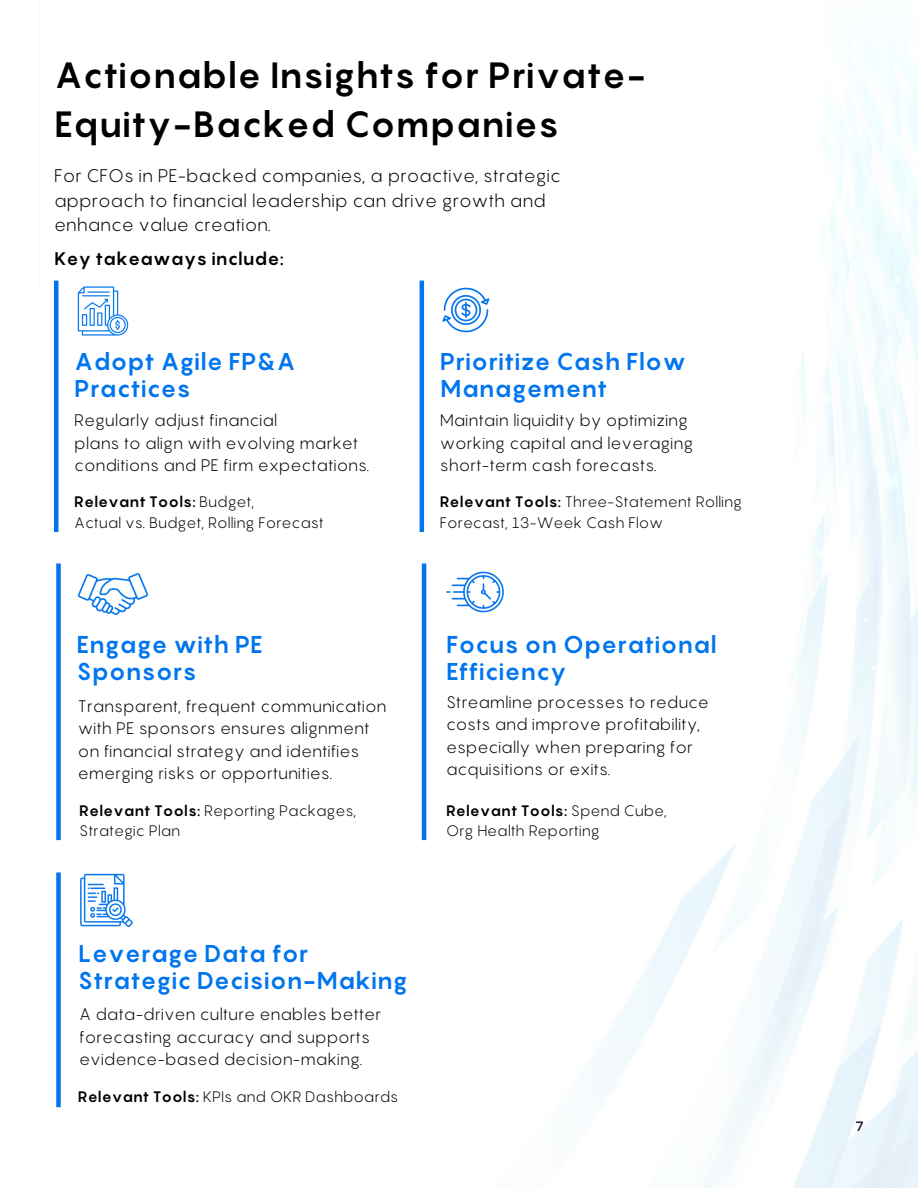
<style>
.page{position:relative;width:918px;height:1188px;background:#fff}
.page>*{position:absolute;margin:0;border:0;box-sizing:border-box;transform-origin:0 0}
.t1{font:700 36px/49.5px "Pangram";color:#000}
.t2{font:700 24px/27px "Pangram";color:#0175ee}
.t3{font:18px/24.8px "Pangram";color:#000}
.t4{font:700 18px "Pangram";color:#000}
.t5{font:16.5px/22.5px "Pangram";color:#000}
.t6{font:15px/20.2px "Pangram";color:#000}
.t7{font:700 15px "Pangram";color:#000}
.t8{font:700 13.35px "Pangram";color:#22214b}
.s1{font-weight:400}
.s2{font-weight:700}
</style>
<div class="page">
<img style="left:54px;top:35px;width:864px;height:1153px">
<hr style="left:54px;top:281px;width:4px;height:251px;background:#0175ee">
<hr style="left:420px;top:281px;width:4px;height:251px;background:#0175ee">
<div style="left:56px;top:563px;width:5px;height:277px;background:#0175ee"></div>
<div style="left:56px;top:872px;width:5px;height:235px;background:#0175ee"></div>
<hr style="left:422px;top:563px;width:4px;height:277px;background:#0175ee">
<img style="left:75px;top:284px;width:55px;height:55px">
<img style="left:440px;top:284px;width:53px;height:53px">
<img style="left:77px;top:557px;width:73px;height:73px">
<img style="left:79px;top:874px;width:54px;height:54px">
<img style="left:446px;top:563px;width:57px;height:58px">
<p class="t1" style="left:54px;top:50px;width:594px">Actionable Insights for Private-<br>Equity-Backed Companies</p>
<h1 class="t3" style="left:54px;top:163px;width:508px">For CFOs in PE-backed companies, a proactive, strategic approach to financial leadership can drive growth and enhance value creation.</h1>
<h4 class="t4" style="left:54px;top:248px;width:231px">Key takeaways include:</h4>
<p class="t2" style="left:74px;top:348px;width:223px">Adopt Agile FP&amp;A<br>Practices</p>
<h2 class="t2" style="left:440px;top:348px;width:248px">Prioritize Cash Flow<br>Management</h2>
<h3 class="t5" style="left:74px;top:409px;width:297px">Regularly adjust financial<br>plans to align with evolving market conditions and PE firm expectations.</h3>
<p class="t5" style="left:440px;top:409px;width:255px">Maintain liquidity by optimizing working capital and leveraging short-term cash forecasts.</p>
<p class="t7" style="left:74px;top:493px;width:181px">Relevant Tools: <span class="s1">Budget,</span></p>
<p class="t6" style="left:74px;top:512px;width:251px">Actual vs. Budget, Rolling Forecast</p>
<p class="t2" style="left:77px;top:630px;width:188px">Engage with PE<br>Sponsors</p>
<h4 class="t5" style="left:78px;top:694px;width:310px">Transparent, frequent communication with PE sponsors ensures alignment on financial strategy and identifies emerging risks or opportunities.</h4>
<h2 class="t6" style="left:79px;top:800px;width:278px"><span class="s2">Relevant Tools:</span> Reporting Packages,<br>Strategic Plan</h2>
<p class="t6" style="left:440px;top:492px;width:304px"><span class="s2">Relevant Tools:</span> Three-Statement Rolling<br>Forecast, 13-Week Cash Flow</p>
<p class="t2" style="left:446px;top:630px;width:272px">Focus on Operational<br>Efficiency</p>
<p class="t5" style="left:446px;top:690px;width:264px">Streamline processes to reduce costs and improve profitability, especially when preparing for acquisitions or exits.</p>
<p class="t7" style="left:446px;top:801px;width:222px">Relevant Tools: <span class="s1">Spend Cube,</span></p>
<p class="t6" style="left:446px;top:820px;width:155px">Org Health Reporting</p>
<h2 class="t2" style="left:78px;top:939px;width:331px">Leverage Data for<br>Strategic Decision-Making</h2>
<p class="t5" style="left:79px;top:1003px;width:303px">A data-driven culture enables better forecasting accuracy and supports evidence-based decision-making.</p>
<h4 class="t6" style="left:78px;top:1086px;width:322px"><span class="s2">Relevant Tools:</span> KPIs and OKR Dashboards</h4>
<h4 class="t8" style="left:855px;top:1118px;width:10px">7</h4>
</div>
